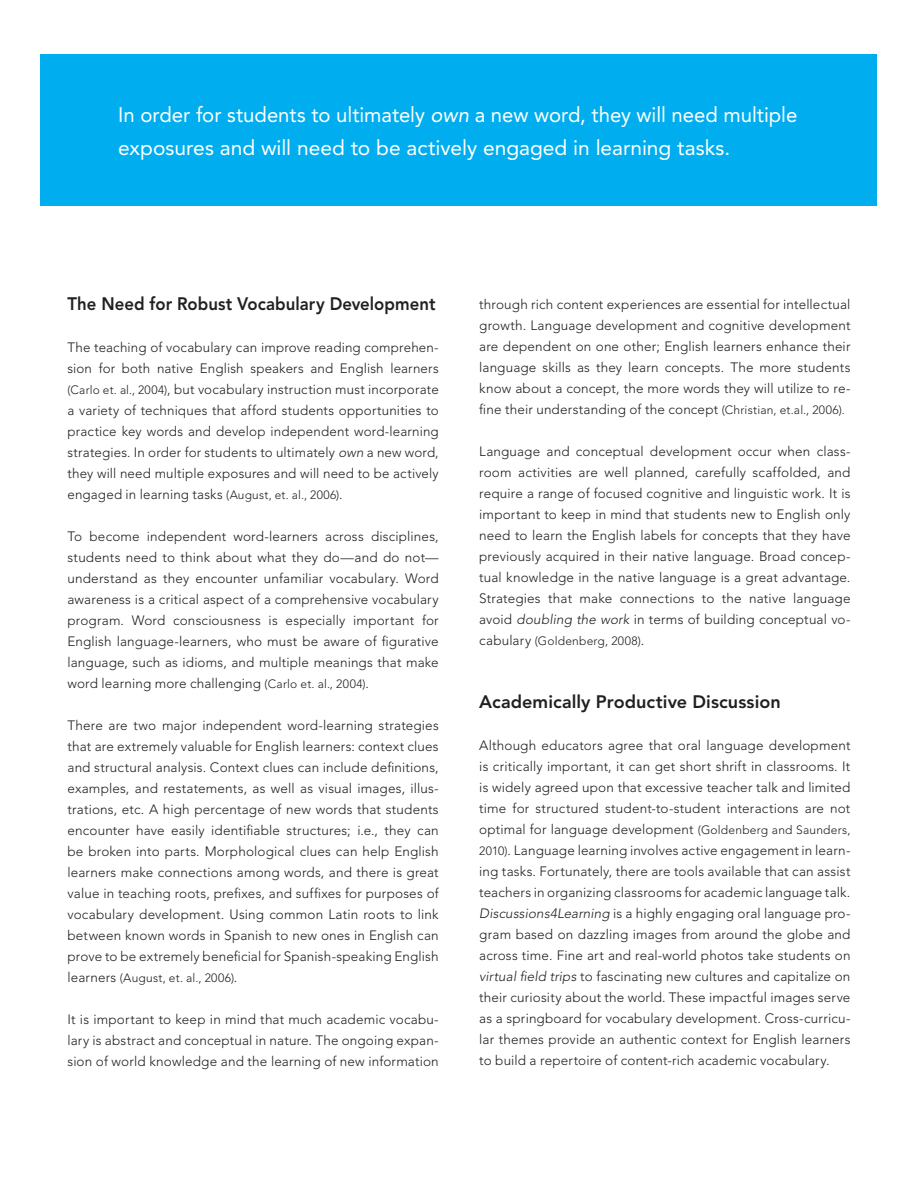
<style>
.page{position:relative;width:918px;height:1188px;background:#fff}
.page>*{position:absolute;margin:0;border:0;box-sizing:border-box;transform-origin:0 0}
.t1{font:21px/33px "Avenir LT Std";color:#fff}
.t2{font:800 18px "Avenir LT Std";letter-spacing:.005em;color:#231f20;scale:.93 1}
.t3{font:800 18px "Avenir LT Std";letter-spacing:.005em;color:#231f20}
.t4{font:300 13.5px/21px "Avenir LT Std";letter-spacing:.01em;color:#231f20;text-align:justify}
.t5{font:300 12px "Avenir LT Std";letter-spacing:.02em;color:#231f20}
.s1{font-style:italic}
.s2{font-size:12px}
.s3{font-size:13.5px}
</style>
<div class="page">
<div style="left:40px;top:54px;width:838px;height:151px;background:#00aeef"></div>
<p class="t1" style="left:118px;top:98px;width:681px">In order for students to ultimately <span class="s1">own</span> a new word, they will need multiple exposures and will need to be actively engaged in learning tasks.</p>
<p class="t2" style="left:68px;top:293px;width:397px">The Need for Robust Vocabulary Development</p>
<p class="t4" style="left:68px;top:336px;width:373px">The teaching of vocabulary can improve reading comprehen&shy;sion for both native English speakers and English learners <span class="s2">(Carlo et. al., 2004)</span>, but vocabulary instruction must incorporate a variety of techniques that afford students opportunities to practice key words and develop independent word-learning strategies. In order for students to ultimately <span class="s1">own</span> a new word, they will need multiple exposures and will need to be actively engaged in learning tasks <span class="s2">(August, et. al., 2006)</span>.</p>
<p class="t4" style="left:68px;top:525px;width:373px">To become independent word-learners across disciplines, students need to think about what they do—and do not— understand as they encounter unfamiliar vocabulary. Word awareness is a critical aspect of a comprehensive vocabulary program. Word consciousness is especially important for English language-learners, who must be aware of figurative language, such as idioms, and multiple meanings that make word learning more challenging <span class="s2">(Carlo et. al., 2004)</span>.</p>
<p class="t4" style="left:68px;top:714px;width:373px">There are two major independent word-learning strategies that are extremely valuable for English learners: context clues and structural analysis. Context clues can include definitions, examples, and restatements, as well as visual images, illus&shy;trations, etc. A high percentage of new words that students encounter have easily identifiable structures; i.e., they can be broken into parts. Morphological clues can help English learners make connections among words, and there is great value in teaching roots, prefixes, and suffixes for purposes of vocabulary development. Using common Latin roots to link between known words in Spanish to new ones in English can prove to be extremely beneficial for Spanish-speaking English</p>
<p class="t5" style="left:68px;top:970px;width:171px"><span class="s3">learners</span> (August, et. al., 2006)<span class="s3">.</span></p>
<p class="t4" style="left:68px;top:1008px;width:373px">It is important to keep in mind that much academic vocabu&shy;lary is abstract and conceptual in nature. The ongoing expan&shy;sion of world knowledge and the learning of new information</p>
<p class="t4" style="left:479px;top:294px;width:373px">through rich content experiences are essential for intellectual growth. Language development and cognitive development are dependent on one other; English learners enhance their language skills as they learn concepts. The more students know about a concept, the more words they will utilize to re&shy;fine their understanding of the concept <span class="s2">(Christian, et.al., 2006).</span></p>
<p class="t4" style="left:479px;top:441px;width:373px">Language and conceptual development occur when class&shy;room activities are well planned, carefully scaffolded, and require a range of focused cognitive and linguistic work. It is important to keep in mind that students new to English only need to learn the English labels for concepts that they have previously acquired in their native language. Broad concep&shy;tual knowledge in the native language is a great advantage.<br>Strategies that make connections to the native language avoid <span class="s1">doubling the work</span> in terms of building conceptual vo-</p>
<p class="t5" style="left:479px;top:634px;width:167px"><span class="s3">cabulary</span> (Goldenberg, 2008)<span class="s3">.</span></p>
<p class="t3" style="left:479px;top:692px;width:303px">Academically Productive Discussion</p>
<p class="t4" style="left:479px;top:735px;width:373px">Although educators agree that oral language development is critically important, it can get short shrift in classrooms. It is widely agreed upon that excessive teacher talk and limited time for structured student-to-student interactions are not optimal for language development <span class="s2">(Goldenberg and Saunders, 2010)</span>. Language learning involves active engagement in learn&shy;ing tasks. Fortunately, there are tools available that can assist teachers in organizing classrooms for academic language talk.<br><span class="s1">Discussions4Learning</span> is a highly engaging oral language pro&shy;gram based on dazzling images from around the globe and across time. Fine art and real-world photos take students on <span class="s1">virtual field trips</span> to fascinating new cultures and capitalize on their curiosity about the world. These impactful images serve as a springboard for vocabulary development. Cross-curricu&shy;lar themes provide an authentic context for English learners to build a repertoire of content-rich academic vocabulary.</p>
</div>
